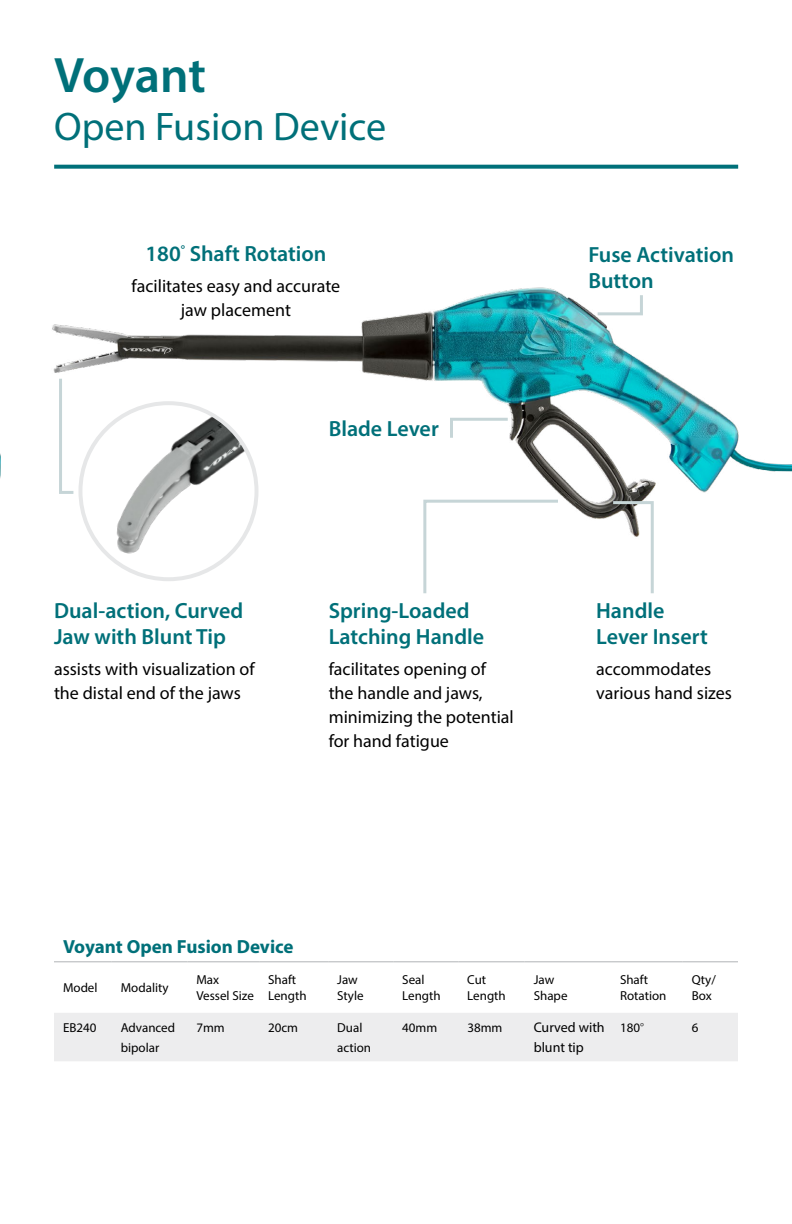
<style>
.page{position:relative;width:792px;height:1224px;background:#fff}
.page>*{position:absolute;margin:0;border:0;box-sizing:border-box;transform-origin:0 0}
.t1{font:600 50px "Myriad Pro";letter-spacing:-.005em;color:#007079}
.t2{font:40px "Myriad Pro";color:#007079}
.t3{font:600 22px/26px "Myriad Pro";color:#007079}
.t4{font:700 19px "Myriad Pro";color:#007079}
.t5{font:18px/24px "Myriad Pro";color:#000}
.t6{font:14px/20px "Myriad Pro";color:#000}
.t7{font:13px/15.6px "Myriad Pro";color:#000}
.s1{font-weight:300}
</style>
<div class="page">
<svg style="left:54px;top:962px;width:684px;height:1px"></svg>
<div style="left:54px;top:1013px;width:684px;height:48px;background:#ededee"></div>
<hr style="left:54px;top:961px;width:58px;height:1px;background:#b1b4b6">
<hr style="left:112px;top:961px;width:75px;height:1px;background:#b1b4b6">
<hr style="left:187px;top:961px;width:72px;height:1px;background:#b1b4b6">
<hr style="left:259px;top:961px;width:69px;height:1px;background:#b1b4b6">
<hr style="left:328px;top:961px;width:65px;height:1px;background:#b1b4b6">
<hr style="left:393px;top:961px;width:65px;height:1px;background:#b1b4b6">
<hr style="left:458px;top:961px;width:67px;height:1px;background:#b1b4b6">
<hr style="left:525px;top:961px;width:86px;height:1px;background:#b1b4b6">
<hr style="left:611px;top:961px;width:72px;height:1px;background:#b1b4b6">
<hr style="left:683px;top:961px;width:55px;height:1px;background:#b1b4b6">
<img style="left:52px;top:287px;width:740px;height:294px">
<svg style="left:54px;top:165px;width:684px;height:4px;fill:#007079"></svg>
<img style="left:0;top:453px;width:1px;height:25px">
<svg style="left:58px;top:376px;width:18px;height:119px"></svg>
<svg style="left:595px;top:292px;width:49px;height:25px"></svg>
<svg style="left:448px;top:416px;width:63px;height:25px"></svg>
<img style="left:80px;top:403px;width:177px;height:176px;border-radius:88px">
<div style="left:78px;top:401px;width:180px;height:180px;border:4px solid #e6e7e8;border-radius:50%"></div>
<svg style="left:422px;top:498px;width:139px;height:96px"></svg>
<svg style="left:610px;top:500px;width:45px;height:94px"></svg>
<h1 class="t1" style="left:54px;top:43px;width:153px">Voyant</h1>
<h2 class="t2" style="left:54px;top:102px;width:334px">Open Fusion Device</h2>
<p class="t3" style="left:145px;top:240px;width:183px">180<sup>°</sup> Shaft Rotation</p>
<p class="t5" style="left:132px;top:274px;width:210px;text-align:center">facilitates easy and accurate jaw placement</p>
<p class="t3" style="left:54px;top:597px;width:191px">Dual-action, Curved<br>Jaw with Blunt Tip</p>
<p class="t5" style="left:54px;top:657px;width:202px">assists with visualization of the distal end of the jaws</p>
<p class="t3" style="left:329px;top:415px;width:112px">Blade Lever</p>
<p class="t3" style="left:329px;top:597px;width:157px">Spring-Loaded<br>Latching Handle</p>
<p class="t5" style="left:329px;top:657px;width:187px">facilitates opening of the handle and jaws, minimizing the potential for hand fatigue</p>
<p class="t3" style="left:588px;top:241px;width:147px">Fuse Activation<br>Button</p>
<p class="t3" style="left:596px;top:597px;width:113px">Handle<br>Lever Insert</p>
<p class="t5" style="left:596px;top:657px;width:137px">accommodates various hand sizes</p>
<p class="t4" style="left:63px;top:934px;width:232px">Voyant Open Fusion Device</p>
<p class="t7" style="left:63px;top:980px;width:36px">Model</p>
<p class="t7" style="left:121px;top:980px;width:49px">Modality</p>
<p class="t7" style="left:196px;top:972px;width:59px">Max<br>Vessel Size</p>
<p class="t7" style="left:268px;top:972px;width:40px">Shaft<br>Length</p>
<p class="t7" style="left:337px;top:972px;width:28px">Jaw<br>Style</p>
<p class="t7" style="left:402px;top:972px;width:40px">Seal<br>Length</p>
<p class="t7" style="left:467px;top:972px;width:40px">Cut<br>Length</p>
<p class="t7" style="left:534px;top:972px;width:35px">Jaw<br>Shape</p>
<p class="t7" style="left:620px;top:972px;width:48px">Shaft<br>Rotation</p>
<p class="t7" style="left:692px;top:972px;width:26px">Qty/<br>Box</p>
<p class="t7" style="left:63px;top:1019px;width:35px">EB240</p>
<p class="t7" style="left:121px;top:1017px;width:56px;line-height:20px">Advanced bipolar</p>
<p class="t7" style="left:196px;top:1019px;width:30px">7mm</p>
<p class="t7" style="left:268px;top:1019px;width:32px">20cm</p>
<p class="t7" style="left:337px;top:1017px;width:35px;line-height:20px">Dual action</p>
<p class="t7" style="left:402px;top:1019px;width:37px">40mm</p>
<p class="t7" style="left:467px;top:1019px;width:37px">38mm</p>
<p class="t6" style="left:534px;top:1017px;width:73px">Curved with blunt tip</p>
<p class="t7" style="left:620px;top:1019px;width:25px">180<span class="s1">°</span></p>
<p class="t7" style="left:692px;top:1019px;width:8px">6</p>
</div>
